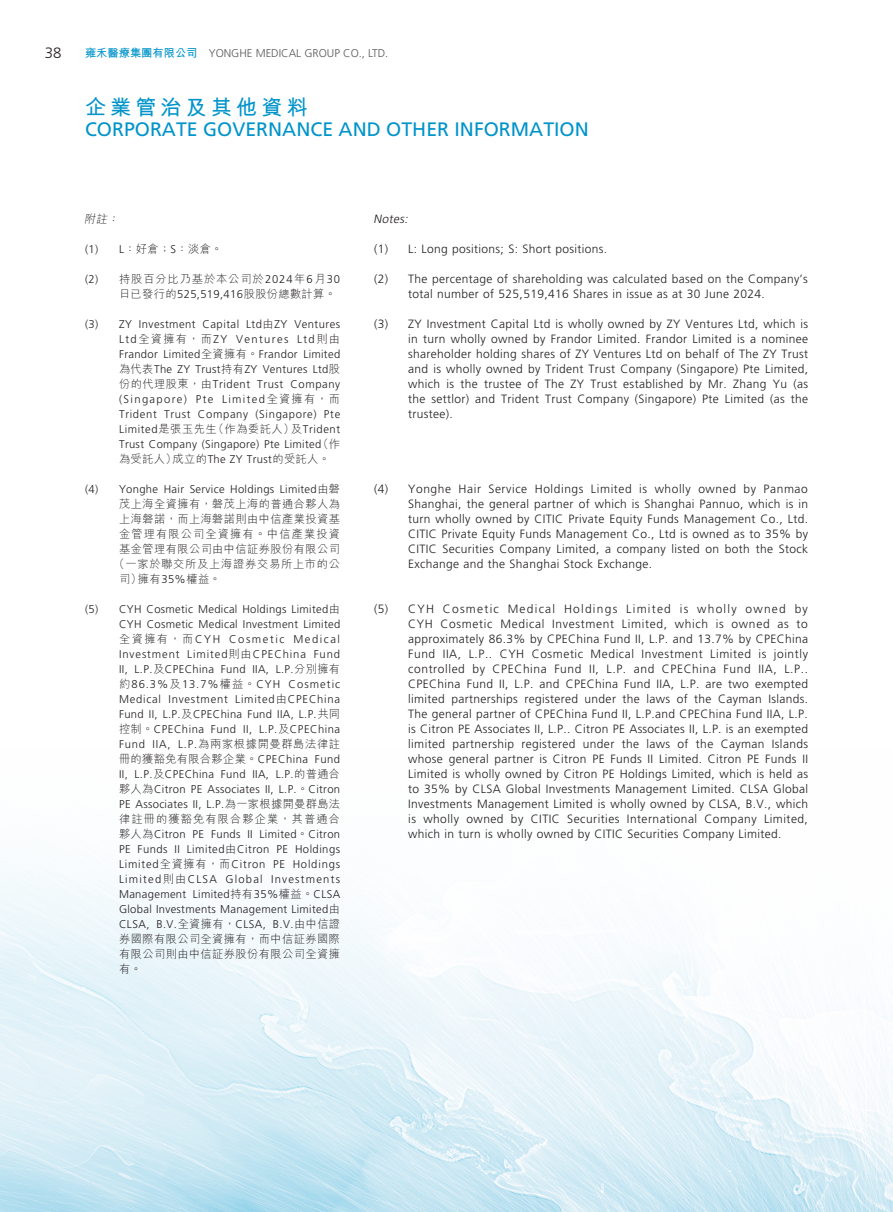
<style>
.page{position:relative;width:893px;height:1212px;background:#fff}
.page>*{position:absolute;margin:0;border:0;box-sizing:border-box;transform-origin:0 0}
.t1{font:700 21px "M Hei HK";letter-spacing:.2em;color:#0094ca}
.t2{font:19.5px "Frutiger LT Std";color:#0094ca}
.t3{font:300 15px "Frutiger LT Std";color:#231f20}
.t4{font:300 12px/15px "Frutiger LT Std";letter-spacing:.03em;color:#231f20;text-align:justify}
.t5{font:italic 300 12px "Frutiger LT Std";color:#231f20}
.t6{font:300 11.25px/15px "Frutiger LT Std";letter-spacing:.03em;color:#231f20;text-align:justify}
.t7{font:300 11.25px/15px "M Hei HK";letter-spacing:.035em;color:#231f20;text-align:justify}
.t8{font:300 11.25px/15px "M Hei HK";letter-spacing:.08em;color:#231f20}
.t9{font:300 11.25px "Frutiger LT Std";color:#57585a}
.t10{font:300 11.25px "M Hei HK";letter-spacing:.095em;color:#231f20}
.t11{font:300 11.25px "M Hei HK";letter-spacing:.065em;color:#231f20}
.t12{font:italic 300 11.25px "M Hei HK";color:#231f20}
.s1{font-family:"M Hei HK";font-weight:700;color:#0094ca}
.s2{font-family:"Frutiger LT Std"}
.s3{font-family:"M Hei HK"}
</style>
<div class="page">
<img style="left:0;top:870px;width:893px;height:342px">
<p class="t3" style="left:45px;top:44px;width:18px">38</p>
<p class="t9" style="left:85px;top:47px;width:305px"><span class="s1">雍禾醫療集團有限公司</span> YONGHE MEDICAL GROUP CO., LTD.</p>
<h1 class="t1" style="left:85px;top:92px;width:224px">企業管治及其他資料</h1>
<h2 class="t2" style="left:85px;top:118px;width:505px">CORPORATE GOVERNANCE AND OTHER INFORMATION</h2>
<p class="t12" style="left:84px;top:213px;width:38px">附註：</p>
<p class="t7" style="left:85px;top:241px;width:139px"><span class="s2">(1) L</span>：好倉；<span class="s2">S</span>：淡倉。</p>
<p class="t8" style="left:119px;top:271px;width:223px;text-indent:-34px"><span class="s2">(2)</span> 持股百分比乃基於本公司於<span class="s2">2024</span>年<span class="s2">6</span>月<span class="s2">30</span>日已發行的<span class="s2">525,519,416</span>股股份總數計算。</p>
<p class="t6" style="left:119px;top:316px;width:223px;text-indent:-34px">(3) ZY Investment Capital Ltd<span class="s3">由</span>ZY Ventures Ltd<span class="s3">全資擁有，而</span>ZY Ventures Ltd<span class="s3">則由</span>Frandor Limited<span class="s3">全資擁有。</span>Frandor Limited<span class="s3">為代表</span>The ZY Trust<span class="s3">持有</span>ZY Ventures Ltd<span class="s3">股份的代理股東，由</span>Trident Trust Company (Singapore) Pte Limited<span class="s3">全資擁有，而</span>Trident Trust Company (Singapore) Pte Limited<span class="s3">是張玉先生（作為委託人）及</span>Trident Trust Company (Singapore) Pte Limited<span class="s3">（作</span></p>
<p class="t7" style="left:119px;top:451px;width:212px">為受託人）成立的<span class="s2">The ZY Trust</span>的受託人。</p>
<p class="t6" style="left:85px;top:481px;width:257px">(4) Yonghe Hair Service Holdings Limited<span class="s3">由磐</span></p>
<p class="t7" style="left:119px;top:496px;width:223px">茂上海全資擁有，磐茂上海的普通合夥人為</p>
<p class="t7" style="left:119px;top:511px;width:223px">上海磐諾，而上海磐諾則由中信產業投資基</p>
<p class="t10" style="left:119px;top:528px;width:223px">金管理有限公司全資擁有。中信產業投資</p>
<p class="t7" style="left:119px;top:541px;width:223px">基金管理有限公司由中信証券股份有限公司</p>
<p class="t11" style="left:113px;top:558px;width:228px">（一家於聯交所及上海證券交易所上市的公</p>
<p class="t7" style="left:119px;top:571px;width:103px">司）擁有<span class="s2">35%</span>權益。</p>
<p class="t6" style="left:119px;top:601px;width:223px;text-indent:-34px">(5) CYH Cosmetic Medical Holdings Limited<span class="s3">由</span>CYH Cosmetic Medical Investment Limited<span class="s3">全資擁有，而</span>CYH Cosmetic Medical Investment Limited<span class="s3">則由</span>CPEChina Fund II, L.P.<span class="s3">及</span>CPEChina Fund IIA, L.P.<span class="s3">分別擁有約</span>86.3%<span class="s3">及</span>13.7%<span class="s3">權益。</span>CYH Cosmetic Medical Investment Limited<span class="s3">由</span>CPEChina Fund II, L.P.<span class="s3">及</span>CPEChina Fund IIA, L.P.<span class="s3">共同控制。</span>CPEChina Fund II, L.P.<span class="s3">及</span>CPEChina Fund IIA, L.P.<span class="s3">為兩家根據開曼群島法律註</span></p>
<p class="t7" style="left:119px;top:751px;width:223px">冊的獲豁免有限合夥企業。<span class="s2">CPEChina Fund</span></p>
<p class="t6" style="left:119px;top:766px;width:223px">II, L.P.<span class="s3">及</span>CPEChina Fund IIA, L.P.<span class="s3">的普通合夥人為</span>Citron PE Associates II, L.P.<span class="s3">。</span>Citron PE Associates II, L.P.<span class="s3">為一家根據開曼群島法</span></p>
<p class="t10" style="left:119px;top:813px;width:223px">律註冊的獲豁免有限合夥企業，其普通合</p>
<p class="t6" style="left:119px;top:826px;width:223px"><span class="s3">夥人為</span>Citron PE Funds II Limited<span class="s3">。</span>Citron PE Funds II Limited<span class="s3">由</span>Citron PE Holdings Limited<span class="s3">全資擁有，而</span>Citron PE Holdings Limited<span class="s3">則由</span>CLSA Global Investments Management Limited<span class="s3">持有</span>35%<span class="s3">權益。</span>CLSA Global Investments Management Limited<span class="s3">由</span>CLSA, B.V.<span class="s3">全資擁有，</span>CLSA, B.V.<span class="s3">由中信證</span></p>
<p class="t7" style="left:119px;top:931px;width:223px">券國際有限公司全資擁有，而中信証券國際有限公司則由中信証券股份有限公司全資擁有。</p>
<p class="t5" style="left:373px;top:212px;width:38px">Notes:</p>
<p class="t4" style="left:374px;top:242px;width:234px">(1) L: Long positions; S: Short positions.</p>
<p class="t4" style="left:408px;top:272px;width:401px;text-indent:-34px">(2) The percentage of shareholding was calculated based on the Company’s total number of 525,519,416 Shares in issue as at 30 June 2024.</p>
<p class="t4" style="left:408px;top:317px;width:401px;text-indent:-34px">(3) ZY Investment Capital Ltd is wholly owned by ZY Ventures Ltd, which is in turn wholly owned by Frandor Limited. Frandor Limited is a nominee shareholder holding shares of ZY Ventures Ltd on behalf of The ZY Trust and is wholly owned by Trident Trust Company (Singapore) Pte Limited, which is the trustee of The ZY Trust established by Mr. Zhang Yu (as the settlor) and Trident Trust Company (Singapore) Pte Limited (as the trustee).</p>
<p class="t4" style="left:408px;top:482px;width:401px;text-indent:-34px">(4) Yonghe Hair Service Holdings Limited is wholly owned by Panmao Shanghai, the general partner of which is Shanghai Pannuo, which is in turn wholly owned by CITIC Private Equity Funds Management Co., Ltd.<br>CITIC Private Equity Funds Management Co., Ltd is owned as to 35% by CITIC Securities Company Limited, a company listed on both the Stock Exchange and the Shanghai Stock Exchange.</p>
<p class="t4" style="left:408px;top:602px;width:401px;text-indent:-34px">(5) CYH Cosmetic Medical Holdings Limited is wholly owned by CYH Cosmetic Medical Investment Limited, which is owned as to approximately 86.3% by CPEChina Fund II, L.P. and 13.7% by CPEChina Fund IIA, L.P.. CYH Cosmetic Medical Investment Limited is jointly controlled by CPEChina Fund II, L.P. and CPEChina Fund IIA, L.P..<br>CPEChina Fund II, L.P. and CPEChina Fund IIA, L.P. are two exempted limited partnerships registered under the laws of the Cayman Islands.<br>The general partner of CPEChina Fund II, L.P.and CPEChina Fund IIA, L.P. is Citron PE Associates II, L.P.. Citron PE Associates II, L.P. is an exempted limited partnership registered under the laws of the Cayman Islands whose general partner is Citron PE Funds II Limited. Citron PE Funds II Limited is wholly owned by Citron PE Holdings Limited, which is held as to 35% by CLSA Global Investments Management Limited. CLSA Global Investments Management Limited is wholly owned by CLSA, B.V., which is wholly owned by CITIC Securities International Company Limited, which in turn is wholly owned by CITIC Securities Company Limited.</p>
</div>
